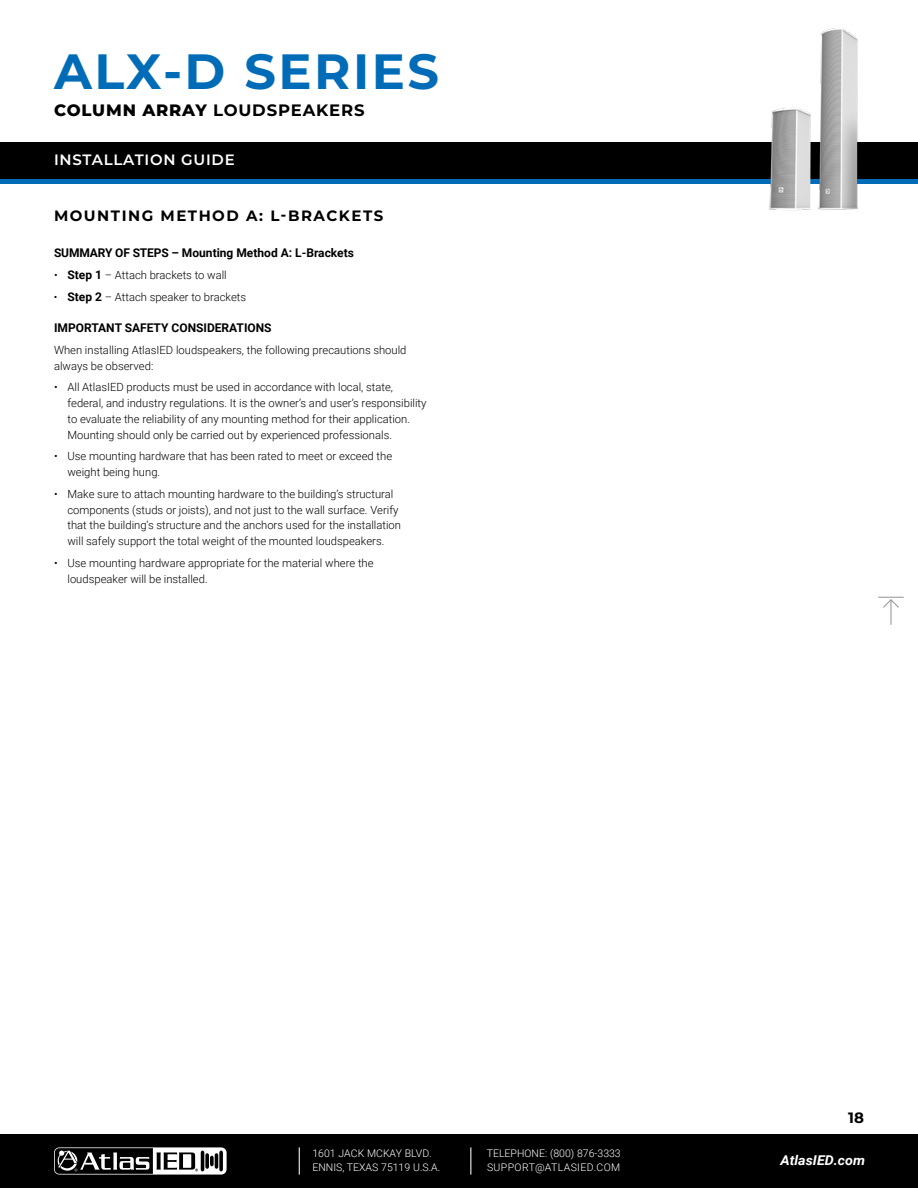
<style>
.page{position:relative;width:918px;height:1188px;background:#fff}
.page>*{position:absolute;margin:0;border:0;box-sizing:border-box;transform-origin:0 0}
.t1{font:700 49.5px "Montserrat";letter-spacing:.05em;color:#006cb7}
.t2{font:700 16.5px "Montserrat";letter-spacing:.05em;color:#000}
.t3{font:700 15px "Montserrat";letter-spacing:.1em;color:#000}
.t4{font:600 15px "Montserrat";letter-spacing:.05em;color:#fff}
.t5{font:italic 700 13.5px "Roboto";color:#fff;scale:1.05 1}
.t6{font:700 12px "Roboto";color:#000}
.t7{font:300 11.25px/15.8px "Roboto";color:#000}
.t8{font:300 10.5px/13.5px "Roboto";color:#fff}
.s1{font-weight:800}
.s2{font-weight:700;font-size:12px}
</style>
<div class="page">
<div style="left:0;top:1134px;width:918px;height:54px;background:#000"></div>
<svg style="left:54px;top:1147px;width:173px;height:28px"></svg>
<svg style="left:299px;top:1147px;width:1px;height:28px"></svg>
<svg style="left:470px;top:1147px;width:1px;height:28px"></svg>
<div style="left:0;top:142px;width:918px;height:5px;background:#000"></div>
<div style="left:0;top:178px;width:918px;height:6px;background:#006cb7"></div>
<div style="left:0;top:143px;width:918px;height:36px;background:#000"></div>
<img style="left:769px;top:28px;width:89px;height:183px">
<hr style="left:890px;top:600px;width:2px;height:24px;background:#999">
<svg style="left:879px;top:597px;width:24px;height:12px"></svg>
<h1 class="t1" style="left:54px;top:35px;width:387px">ALX-D SERIES</h1>
<h2 class="t2" style="left:54px;top:98px;width:312px"><span class="s1">COLUMN ARRAY</span> LOUDSPEAKERS</h2>
<h3 class="t4" style="left:54px;top:149px;width:182px">INSTALLATION GUIDE</h3>
<h3 class="t3" style="left:54px;top:204px;width:331px">MOUNTING METHOD A: L-BRACKETS</h3>
<p class="t6" style="left:54px;top:245px;width:302px">SUMMARY OF STEPS – Mounting Method A: L-Brackets</p>
<p class="t7" style="left:54px;top:267px;width:174px">• <span class="s2">Step 1</span> – Attach brackets to wall</p>
<p class="t7" style="left:54px;top:288px;width:194px">• <span class="s2">Step 2</span> – Attach speaker to brackets</p>
<p class="t6" style="left:54px;top:320px;width:219px">IMPORTANT SAFETY CONSIDERATIONS</p>
<p class="t7" style="left:54px;top:342px;width:354px">When installing AtlasIED loudspeakers, the following precautions should always be observed:</p>
<p class="t7" style="left:68px;top:379px;width:361px;text-indent:-14px">• All AtlasIED products must be used in accordance with local, state, federal, and industry regulations. It is the owner’s and user’s responsibility to evaluate the reliability of any mounting method for their application.<br>Mounting should only be carried out by experienced professionals.</p>
<p class="t7" style="left:68px;top:448px;width:326px;text-indent:-14px">• Use mounting hardware that has been rated to meet or exceed the weight being hung.</p>
<p class="t7" style="left:68px;top:486px;width:335px;text-indent:-14px">• Make sure to attach mounting hardware to the building’s structural components (studs or joists), and not just to the wall surface. Verify that the building’s structure and the anchors used for the installation will safely support the total weight of the mounted loudspeakers.</p>
<p class="t7" style="left:68px;top:555px;width:308px;text-indent:-14px">• Use mounting hardware appropriate for the material where the loudspeaker will be installed.</p>
<p class="t8" style="left:312px;top:1147px;width:129px">1601 JACK MCKAY BLVD.<br>ENNIS, TEXAS 75119 U.S.A.</p>
<p class="t8" style="left:487px;top:1147px;width:135px">TELEPHONE: (800) 876-3333<br>SUPPORT@ATLASIED.COM</p>
<h3 class="t3" style="left:848px;top:1106px;width:17px">18</h3>
<p class="t5" style="left:781px;top:1151px;width:82px">AtlasIED.com</p>
</div>
